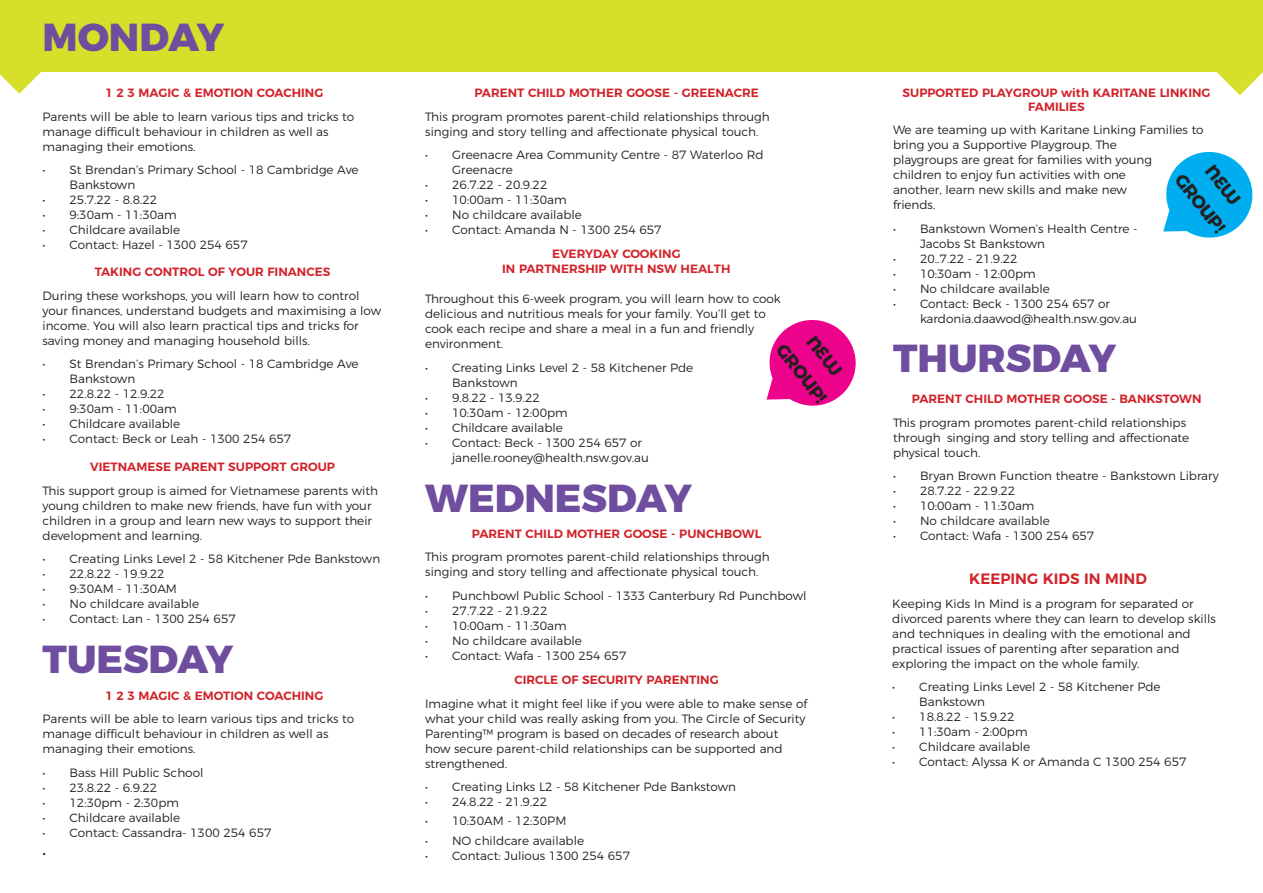
<style>
.page{position:relative;width:1263px;height:893px;background:#fff}
.page>*{position:absolute;margin:0;border:0;box-sizing:border-box;transform-origin:0 0}
.Main_Heading_Caps_Wh{font:800 39px "Montserrat";color:#6f4d9f}
.Body_Text{font:700 18px "Montserrat Alternates";color:#231f20}
.Main_Heading_Caps_Wh-2{font:600 15px "Montserrat";color:#d1232a}
.t1{font:300 15px "Montserrat";color:#231f20}
.Main_Heading_Caps_Wh-3{font:300 12px/15px "Montserrat";color:#231f20}
.Main_Heading_Caps_Wh-4{font:600 12px/13.5px "Montserrat";color:#d1232a;text-align:center}
</style>
<div class="page">
<div style="left:0;top:0;width:1263px;height:71px;background:#d6df29"></div>
<svg style="left:0;top:71px;width:43px;height:23px"></svg>
<svg style="left:1217px;top:71px;width:46px;height:24px"></svg>
<svg style="left:766px;top:320px;width:90px;height:86px"></svg>
<svg style="left:1163px;top:151px;width:90px;height:87px"></svg>
<p class="Main_Heading_Caps_Wh" style="left:43px;top:4px;width:183px">MONDAY</p>
<p class="Main_Heading_Caps_Wh-4" style="left:106px;top:85px;width:219px">1 2 3 MAGIC &amp; EMOTION COACHING</p>
<p class="Main_Heading_Caps_Wh-3" style="left:43px;top:108px;width:313px">Parents will be able to learn various tips and tricks to manage difficult behaviour in children as well as managing their emotions.</p>
<p class="Main_Heading_Caps_Wh-3" style="left:70px;top:162px;width:290px;text-indent:-27px">• St Brendan’s Primary School - 18 Cambridge Ave<br>Bankstown</p>
<p class="Main_Heading_Caps_Wh-3" style="left:43px;top:192px;width:116px">• 25.7.22 - 8.8.22</p>
<p class="Main_Heading_Caps_Wh-3" style="left:43px;top:207px;width:136px">• 9:30am - 11:30am</p>
<p class="Main_Heading_Caps_Wh-3" style="left:43px;top:222px;width:139px">• Childcare available</p>
<p class="Main_Heading_Caps_Wh-3" style="left:43px;top:237px;width:207px">• Contact: Hazel - 1300 254 657</p>
<p class="Main_Heading_Caps_Wh-4" style="left:95px;top:264px;width:237px">TAKING CONTROL OF YOUR FINANCES</p>
<p class="Main_Heading_Caps_Wh-3" style="left:43px;top:287px;width:340px">During these workshops, you will learn how to control your finances, understand budgets and maximising a low income. You will also learn practical tips and tricks for saving money and managing household bills.</p>
<p class="Main_Heading_Caps_Wh-3" style="left:70px;top:356px;width:290px;text-indent:-27px">• St Brendan’s Primary School - 18 Cambridge Ave<br>Bankstown</p>
<p class="Main_Heading_Caps_Wh-3" style="left:43px;top:386px;width:124px">• 22.8.22 - 12.9.22</p>
<p class="Main_Heading_Caps_Wh-3" style="left:43px;top:401px;width:136px">• 9:30am - 11:00am</p>
<p class="Main_Heading_Caps_Wh-3" style="left:43px;top:416px;width:139px">• Childcare available</p>
<p class="Main_Heading_Caps_Wh-3" style="left:43px;top:431px;width:250px">• Contact: Beck or Leah - 1300 254 657</p>
<p class="Main_Heading_Caps_Wh-4" style="left:90px;top:459px;width:246px">VIETNAMESE PARENT SUPPORT GROUP</p>
<p class="Main_Heading_Caps_Wh-3" style="left:43px;top:482px;width:337px">This support group is aimed for Vietnamese parents with young children to make new friends, have fun with your children in a group and learn new ways to support their development and learning.</p>
<p class="Main_Heading_Caps_Wh-3" style="left:43px;top:551px;width:339px">• Creating Links Level 2 - 58 Kitchener Pde Bankstown</p>
<p class="Main_Heading_Caps_Wh-3" style="left:43px;top:566px;width:124px">• 22.8.22 - 19.9.22</p>
<p class="Main_Heading_Caps_Wh-3" style="left:43px;top:581px;width:136px">• 9:30AM - 11:30AM</p>
<p class="Main_Heading_Caps_Wh-3" style="left:43px;top:596px;width:158px">• No childcare available</p>
<p class="Main_Heading_Caps_Wh-3" style="left:43px;top:611px;width:195px">• Contact: Lan - 1300 254 657</p>
<p class="Main_Heading_Caps_Wh" style="left:43px;top:627px;width:192px">TUESDAY</p>
<p class="Main_Heading_Caps_Wh-4" style="left:106px;top:688px;width:219px">1 2 3 MAGIC &amp; EMOTION COACHING</p>
<p class="Main_Heading_Caps_Wh-3" style="left:43px;top:710px;width:313px">Parents will be able to learn various tips and tricks to manage difficult behaviour in children as well as managing their emotions.</p>
<p class="Main_Heading_Caps_Wh-3" style="left:43px;top:764px;width:162px">• Bass Hill Public School</p>
<p class="Main_Heading_Caps_Wh-3" style="left:43px;top:779px;width:116px">• 23.8.22 - 6.9.22</p>
<p class="Main_Heading_Caps_Wh-3" style="left:43px;top:794px;width:138px">• 12:30pm - 2:30pm</p>
<p class="Main_Heading_Caps_Wh-3" style="left:43px;top:809px;width:139px">• Childcare available</p>
<p class="Main_Heading_Caps_Wh-3" style="left:43px;top:824px;width:230px">• Contact: Cassandra- 1300 254 657</p>
<p class="t1" style="left:43px;top:841px;width:5px">•</p>
<p class="Main_Heading_Caps_Wh-4" style="left:474px;top:85px;width:286px">PARENT CHILD MOTHER GOOSE - GREENACRE</p>
<p class="Main_Heading_Caps_Wh-3" style="left:425px;top:108px;width:346px">This program promotes parent-child relationships through singing and story telling and affectionate physical touch.</p>
<p class="Main_Heading_Caps_Wh-3" style="left:452px;top:147px;width:313px;text-indent:-27px">• Greenacre Area Community Centre - 87 Waterloo Rd<br>Greenacre</p>
<p class="Main_Heading_Caps_Wh-3" style="left:425px;top:177px;width:124px">• 26.7.22 - 20.9.22</p>
<p class="Main_Heading_Caps_Wh-3" style="left:425px;top:192px;width:143px">• 10:00am - 11:30am</p>
<p class="Main_Heading_Caps_Wh-3" style="left:425px;top:207px;width:158px">• No childcare available</p>
<p class="Main_Heading_Caps_Wh-3" style="left:425px;top:222px;width:238px">• Contact: Amanda N - 1300 254 657</p>
<p class="Main_Heading_Caps_Wh-4" style="left:552px;top:246px;width:130px">EVERYDAY COOKING</p>
<p class="Main_Heading_Caps_Wh-4" style="left:502px;top:261px;width:230px">IN PARTNERSHIP WITH NSW HEALTH</p>
<p class="Main_Heading_Caps_Wh-3" style="left:425px;top:290px;width:357px">Throughout this 6-week program, you will learn how to cook delicious and nutritious meals for your family. You’ll get to cook each recipe and share a meal in a fun and friendly environment.</p>
<p class="Main_Heading_Caps_Wh-3" style="left:452px;top:359px;width:243px;text-indent:-27px">• Creating Links Level 2 - 58 Kitchener Pde<br>Bankstown</p>
<p class="Main_Heading_Caps_Wh-3" style="left:425px;top:389px;width:116px">• 9.8.22 - 13.9.22</p>
<p class="Main_Heading_Caps_Wh-3" style="left:425px;top:404px;width:144px">• 10:30am - 12:00pm</p>
<p class="Main_Heading_Caps_Wh-3" style="left:425px;top:419px;width:139px">• Childcare available</p>
<p class="Main_Heading_Caps_Wh-3" style="left:452px;top:434px;width:198px;text-indent:-27px">• Contact: Beck - 1300 254 657 or janelle.rooney@health.nsw.gov.au</p>
<p class="Body_Text" style="left:792px;top:337px;width:71px;rotate:52deg">GROUP!</p>
<p class="Main_Heading_Caps_Wh" style="left:425px;top:466px;width:268px">WEDNESDAY</p>
<p class="Main_Heading_Caps_Wh-4" style="left:472px;top:526px;width:291px">PARENT CHILD MOTHER GOOSE - PUNCHBOWL</p>
<p class="Main_Heading_Caps_Wh-3" style="left:425px;top:548px;width:346px">This program promotes parent-child relationships through singing and story telling and affectionate physical touch.</p>
<p class="Main_Heading_Caps_Wh-3" style="left:425px;top:587px;width:383px">• Punchbowl Public School - 1333 Canterbury Rd Punchbowl</p>
<p class="Main_Heading_Caps_Wh-3" style="left:425px;top:602px;width:124px">• 27.7.22 - 21.9.22</p>
<p class="Main_Heading_Caps_Wh-3" style="left:425px;top:617px;width:143px">• 10:00am - 11:30am</p>
<p class="Main_Heading_Caps_Wh-3" style="left:425px;top:632px;width:158px">• No childcare available</p>
<p class="Main_Heading_Caps_Wh-3" style="left:425px;top:647px;width:203px">• Contact: Wafa - 1300 254 657</p>
<p class="Main_Heading_Caps_Wh-4" style="left:514px;top:672px;width:206px">CIRCLE OF SECURITY PARENTING</p>
<p class="Main_Heading_Caps_Wh-3" style="left:425px;top:695px;width:384px">Imagine what it might feel like if you were able to make sense of what your child was really asking from you. The Circle of Security Parenting™ program is based on decades of research about<br>how secure parent-child relationships can be supported and strengthened.</p>
<p class="Main_Heading_Caps_Wh-3" style="left:425px;top:778px;width:313px">• Creating Links L2 - 58 Kitchener Pde Bankstown</p>
<p class="Main_Heading_Caps_Wh-3" style="left:425px;top:793px;width:124px">• 24.8.22 - 21.9.22</p>
<p class="Main_Heading_Caps_Wh-3" style="left:425px;top:813px;width:143px">• 10:30AM - 12:30PM</p>
<p class="Main_Heading_Caps_Wh-3" style="left:425px;top:832px;width:161px">• NO childcare available</p>
<p class="Main_Heading_Caps_Wh-3" style="left:425px;top:847px;width:207px">• Contact: Julious 1300 254 657</p>
<p class="Main_Heading_Caps_Wh-4" style="left:902px;top:85px;width:309px">SUPPORTED PLAYGROUP with KARITANE LINKING<br>FAMILIES</p>
<p class="Main_Heading_Caps_Wh-3" style="left:893px;top:122px;width:312px">We are teaming up with Karitane Linking Families to bring you a Supportive Playgroup. The<br>playgroups are great for families with young children to enjoy fun activities with one<br>another, learn new skills and make new<br>friends.</p>
<p class="Main_Heading_Caps_Wh-3" style="left:920px;top:220px;width:219px;text-indent:-27px">• Bankstown Women’s Health Centre -<br>Jacobs St Bankstown</p>
<p class="Main_Heading_Caps_Wh-3" style="left:893px;top:250px;width:126px">• 20..7.22 - 21.9.22</p>
<p class="Main_Heading_Caps_Wh-3" style="left:893px;top:265px;width:144px">• 10:30am - 12:00pm</p>
<p class="Main_Heading_Caps_Wh-3" style="left:893px;top:280px;width:158px">• No childcare available</p>
<p class="Main_Heading_Caps_Wh-3" style="left:920px;top:295px;width:219px;text-indent:-27px">• Contact: Beck - 1300 254 657 or kardonia.daawod@health.nsw.gov.au</p>
<p class="Body_Text" style="left:1190px;top:166px;width:71px;rotate:52deg">GROUP!</p>
<p class="Main_Heading_Caps_Wh" style="left:893px;top:326px;width:225px">THURSDAY</p>
<p class="Main_Heading_Caps_Wh-4" style="left:912px;top:391px;width:291px">PARENT CHILD MOTHER GOOSE - BANKSTOWN</p>
<p class="Main_Heading_Caps_Wh-3" style="left:893px;top:414px;width:298px">This program promotes parent-child relationships through singing and story telling and affectionate physical touch.</p>
<p class="Main_Heading_Caps_Wh-3" style="left:893px;top:467px;width:327px">• Bryan Brown Function theatre - Bankstown Library</p>
<p class="Main_Heading_Caps_Wh-3" style="left:893px;top:482px;width:124px">• 28.7.22 - 22.9.22</p>
<p class="Main_Heading_Caps_Wh-3" style="left:893px;top:497px;width:143px">• 10:00am - 11:30am</p>
<p class="Main_Heading_Caps_Wh-3" style="left:893px;top:512px;width:158px">• No childcare available</p>
<p class="Main_Heading_Caps_Wh-3" style="left:893px;top:527px;width:203px">• Contact: Wafa - 1300 254 657</p>
<p class="Main_Heading_Caps_Wh-2" style="left:969px;top:567px;width:179px">KEEPING KIDS IN MIND</p>
<p class="Main_Heading_Caps_Wh-3" style="left:892px;top:595px;width:325px">Keeping Kids In Mind is a program for separated or divorced parents where they can learn to develop skills and techniques in dealing with the emotional and practical issues of parenting after separation and exploring the impact on the whole family.</p>
<p class="Main_Heading_Caps_Wh-3" style="left:919px;top:678px;width:243px;text-indent:-27px">• Creating Links Level 2 - 58 Kitchener Pde<br>Bankstown</p>
<p class="Main_Heading_Caps_Wh-3" style="left:892px;top:708px;width:124px">• 18.8.22 - 15.9.22</p>
<p class="Main_Heading_Caps_Wh-3" style="left:892px;top:723px;width:137px">• 11:30am - 2:00pm</p>
<p class="Main_Heading_Caps_Wh-3" style="left:892px;top:738px;width:139px">• Childcare available</p>
<p class="Main_Heading_Caps_Wh-3" style="left:892px;top:753px;width:296px">• Contact: Alyssa K or Amanda C 1300 254 657</p>
</div>
